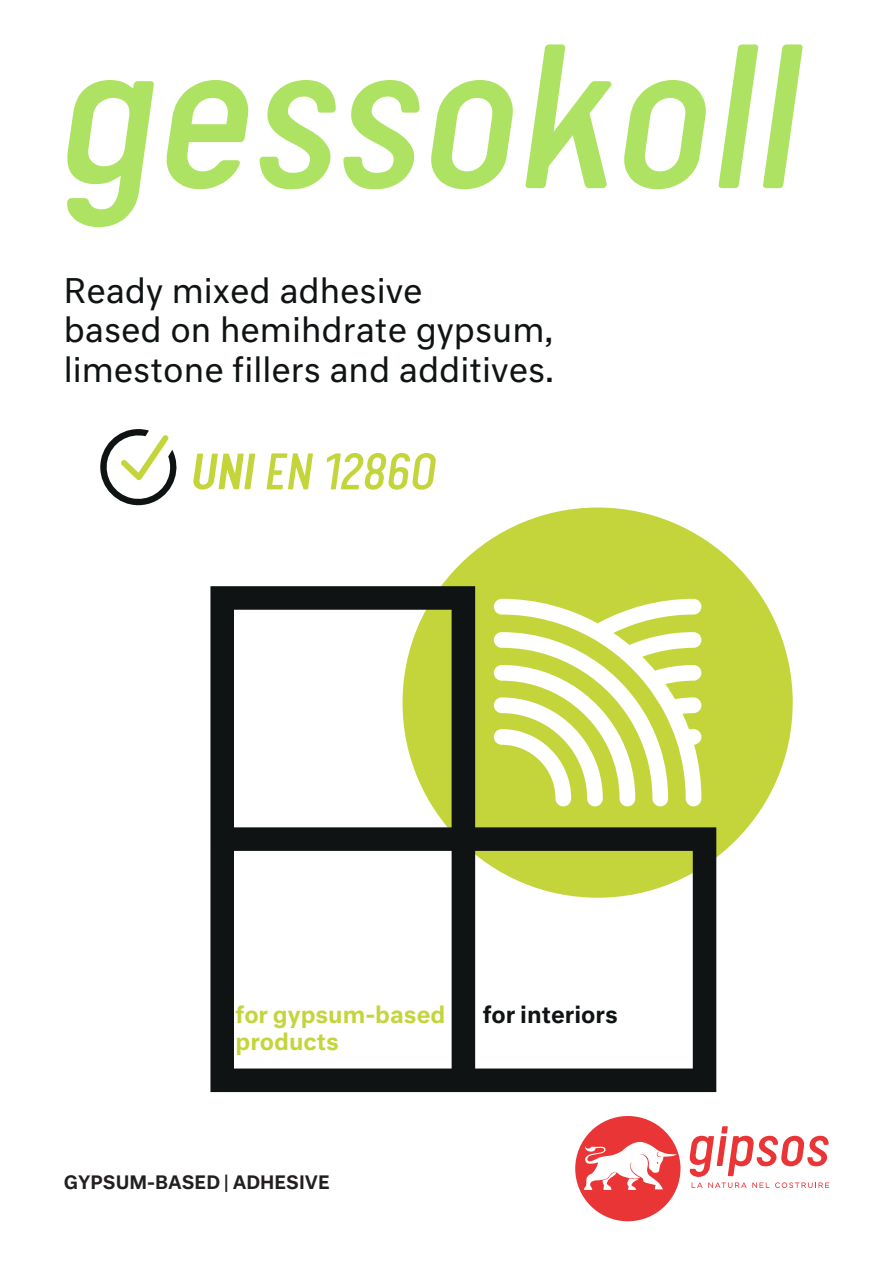
<style>
.page{position:relative;width:893px;height:1263px;background:#fff}
.page>*{position:absolute;margin:0;border:0;box-sizing:border-box;transform-origin:0 0}
.t1{font:italic 232.5px "Calps";color:#aee262}
.t2{font:33px/39.6px "Neutral Std";color:#0f1313}
.t3{font:500 22.5px/27px "Neutral Std";color:#c4d53c}
.t4{font:500 22.5px "Neutral Std";color:#0f1313}
.t5{font:500 18px "Neutral Std";color:#231f20}
</style>
<div class="page">
<svg style="left:689px;top:1126px;width:140px;height:62px"></svg>
<svg style="left:575px;top:1116px;width:105px;height:105px"></svg>
<svg style="left:193px;top:454px;width:62px;height:35px"></svg>
<svg style="left:100px;top:429px;width:77px;height:76px"></svg>
<svg style="left:267px;top:453px;width:46px;height:36px"></svg>
<svg style="left:327px;top:453px;width:109px;height:37px"></svg>
<svg style="left:441px;top:507px;width:352px;height:391px;fill:#c4d53c"></svg>
<svg style="left:210px;top:586px;width:506px;height:506px"></svg>
<h1 class="t1" style="left:52px;top:-18px;width:745px">gessokoll</h1>
<p class="t2" style="left:64px;top:270px;width:492px">Ready mixed adhesive<br>based on hemihdrate gypsum, limestone fillers and additives.</p>
<p class="t3" style="left:236px;top:1001px;width:211px">for gypsum-based products</p>
<p class="t4" style="left:483px;top:1000px;width:136px">for interiors</p>
<p class="t5" style="left:64px;top:1170px;width:267px">GYPSUM-BASED | ADHESIVE</p>
</div>
